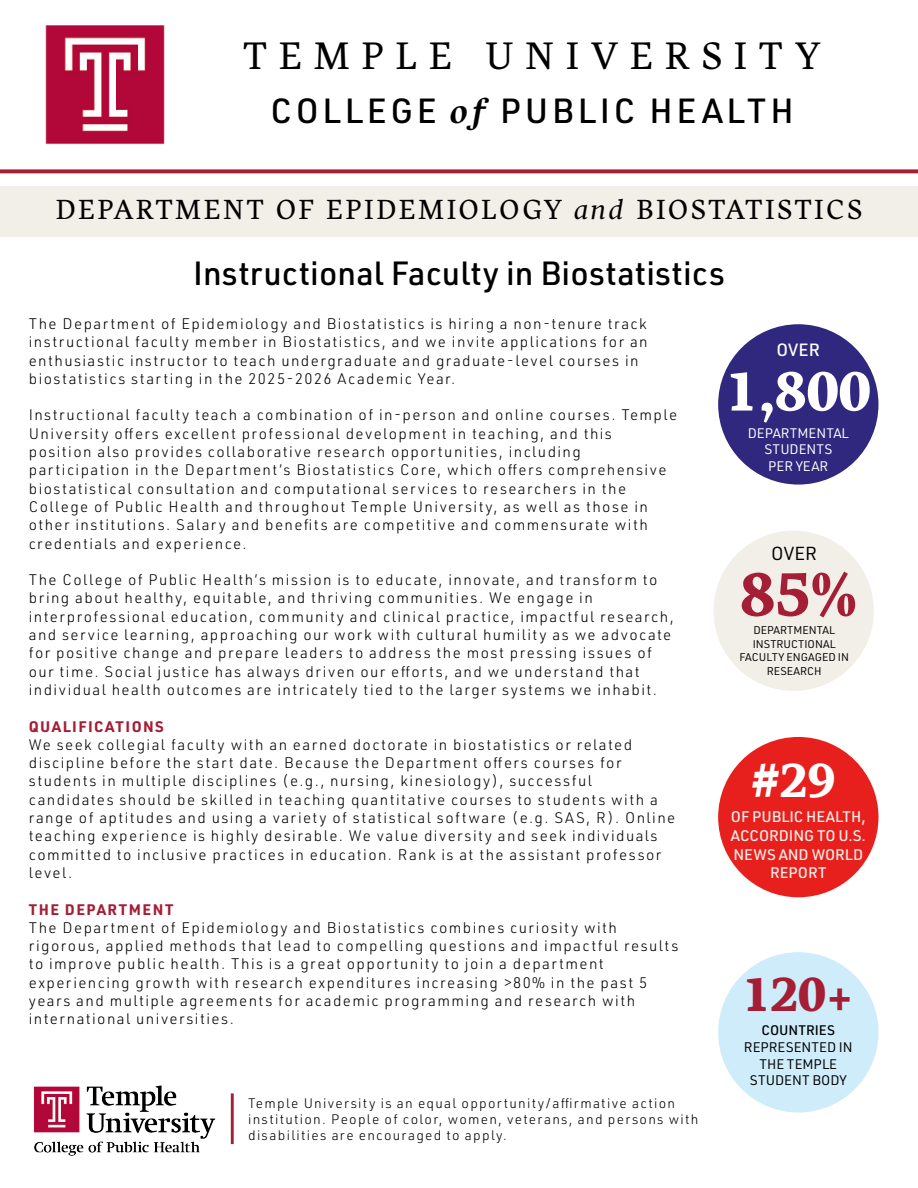
<style>
.page{position:relative;width:918px;height:1188px;background:#fff}
.page>*{position:absolute;margin:0;border:0;box-sizing:border-box;transform-origin:0 0}
.t1{font:900 61.65px "Harfang";color:#a41e35}
.t2{font:900 55.65px "Harfang";color:#fff}
.t3{font:900 48.15px "Harfang";color:#a41e35}
.t4{font:900 48.15px "Harfang";color:#fff}
.t5{font:300 38.55px "Harfang";letter-spacing:.305em;color:#000}
.t6{font:500 34.2px "URWDIN";letter-spacing:.11em;color:#000}
.t7{font:500 32.85px "URWDIN";letter-spacing:.005em;color:#000}
.t8{font:300 27.75px "Harfang";letter-spacing:.095em;color:#000}
.t9{font:18.45px "URWDIN";color:#000}
.t10{font:500 17.4px "URWDIN";color:#fff}
.t11{font:500 15.15px/18.8px "URWDIN";letter-spacing:-.005em;color:#f2eee8;text-align:center}
.t12{font:300 15px/18.3px "URWDIN";letter-spacing:.095em;color:#000}
.t13{font:700 15px "URWDIN";letter-spacing:.095em;color:#a41e35}
.t14{font:13.65px/17px "URWDIN";letter-spacing:-.005em;color:#000;text-align:center}
.t15{font:13.65px/16.8px "URWDIN";letter-spacing:-.005em;color:#fff;text-align:center}
.t16{font:500 13.65px "URWDIN";color:#000}
.t17{font:300 13.5px/16.2px "URWDIN";letter-spacing:.095em;color:#000}
.t18{font:10.95px/13.6px "URWDIN";letter-spacing:-.005em;color:#000;text-align:center}
.s1{font-family:"Harfang";font-weight:700;font-style:italic}
.s2{font-style:italic}
.s3{font-weight:400}
</style>
<div class="page">
<img style="left:45px;top:25px;width:120px;height:120px">
<div style="left:0;top:186px;width:918px;height:51px;background:#f2eee8"></div>
<svg style="left:0;top:169px;width:918px;height:4px;background:#ad3449"></svg>
<img style="left:718px;top:324px;width:161px;height:161px">
<div style="left:713px;top:531px;width:161px;height:160px;background:#f2eee8;border-radius:50%"></div>
<div style="left:718px;top:737px;width:160px;height:160px;background:#e7201d;border-radius:50%"></div>
<div style="left:718px;top:952px;width:160px;height:161px;background:#ceecf9;border-radius:50%"></div>
<img style="left:33px;top:1085px;width:183px;height:71px">
<hr style="left:231px;top:1093px;width:3px;height:51px;background:#a41e35">
<h3 class="t5" style="left:244px;top:32px;width:579px">TEMPLE UNIVERSITY</h3>
<h3 class="t6" style="left:270px;top:88px;width:525px">COLLEGE <span class="s1">of</span> PUBLIC HEALTH</h3>
<h3 class="t8" style="left:56px;top:193px;width:808px">DEPARTMENT OF EPIDEMIOLOGY <span class="s2">and</span> BIOSTATISTICS</h3>
<h3 class="t7" style="left:193px;top:251px;width:533px">Instructional Faculty in Biostatistics</h3>
<p class="t12" style="left:29px;top:314px;width:620px">The Department of Epidemiology and Biostatistics is hiring a non-tenure track instructional faculty member in Biostatistics, and we invite applications for an enthusiastic instructor to teach undergraduate and graduate-level courses in biostatistics starting in the 2025-2026 Academic Year.</p>
<p class="t12" style="left:29px;top:406px;width:650px">Instructional faculty teach a combination of in-person and online courses. Temple University offers excellent professional development in teaching, and this position also provides collaborative research opportunities, including participation in the Department’s Biostatistics Core, which offers comprehensive biostatistical consultation and computational services to researchers in the College of Public Health and throughout Temple University, as well as those in other institutions. Salary and benefits are competitive and commensurate with credentials and experience.</p>
<p class="t12" style="left:29px;top:570px;width:647px">The College of Public Health’s mission is to educate, innovate, and transform to bring about healthy, equitable, and thriving communities. We engage in interprofessional education, community and clinical practice, impactful research, and service learning, approaching our work with cultural humility as we advocate for positive change and prepare leaders to address the most pressing issues of our time. Social justice has always driven our efforts, and we understand that individual health outcomes are intricately tied to the larger systems we inhabit.</p>
<p class="t13" style="left:29px;top:716px;width:137px">QUALIFICATIONS</p>
<p class="t12" style="left:29px;top:735px;width:648px">We seek collegial faculty with an earned doctorate in biostatistics or related discipline before the start date. Because the Department offers courses for students in multiple disciplines (e.g., nursing, kinesiology), successful candidates should be skilled in teaching quantitative courses to students with a range of aptitudes and using a variety of statistical software (e.g. SAS, R). Online teaching experience is highly desirable. We value diversity and seek individuals committed to inclusive practices in education. Rank is at the assistant professor level.</p>
<p class="t13" style="left:29px;top:899px;width:146px">THE DEPARTMENT</p>
<p class="t12" style="left:29px;top:918px;width:651px">The Department of Epidemiology and Biostatistics combines curiosity with rigorous, applied methods that lead to compelling questions and impactful results to improve public health. This is a great opportunity to join a department experiencing growth with research expenditures increasing &gt;80% in the past 5 years and multiple agreements for academic programming and research with international universities.</p>
<p class="t10" style="left:776px;top:338px;width:45px">OVER</p>
<h2 class="t2" style="left:726px;top:358px;width:147px">1,800</h2>
<p class="t15" style="left:748px;top:424px;width:103px">DEPARTMENTAL<br>STUDENTS<br>PER YEAR</p>
<p class="t9" style="left:771px;top:541px;width:48px">OVER</p>
<h1 class="t1" style="left:740px;top:557px;width:118px">85%</h1>
<p class="t18" style="left:739px;top:623px;width:111px">DEPARTMENTAL<br>INSTRUCTIONAL<br>FACULTY ENGAGED IN<br>RESEARCH</p>
<h3 class="t4" style="left:752px;top:751px;width:85px">#29</h3>
<p class="t11" style="left:731px;top:807px;width:137px">OF PUBLIC HEALTH,<br>ACCORDING TO U.S.<br>NEWS AND WORLD<br>REPORT</p>
<h3 class="t3" style="left:743px;top:965px;width:113px">120<span class="s3">+</span></h3>
<p class="t16" style="left:761px;top:1021px;width:75px">COUNTRIES</p>
<p class="t14" style="left:744px;top:1038px;width:110px">REPRESENTED IN<br>THE TEMPLE<br>STUDENT BODY</p>
<p class="t17" style="left:248px;top:1095px;width:452px">Temple University is an equal opportunity/affirmative action institution. People of color, women, veterans, and persons with disabilities are encouraged to apply.</p>
</div>
